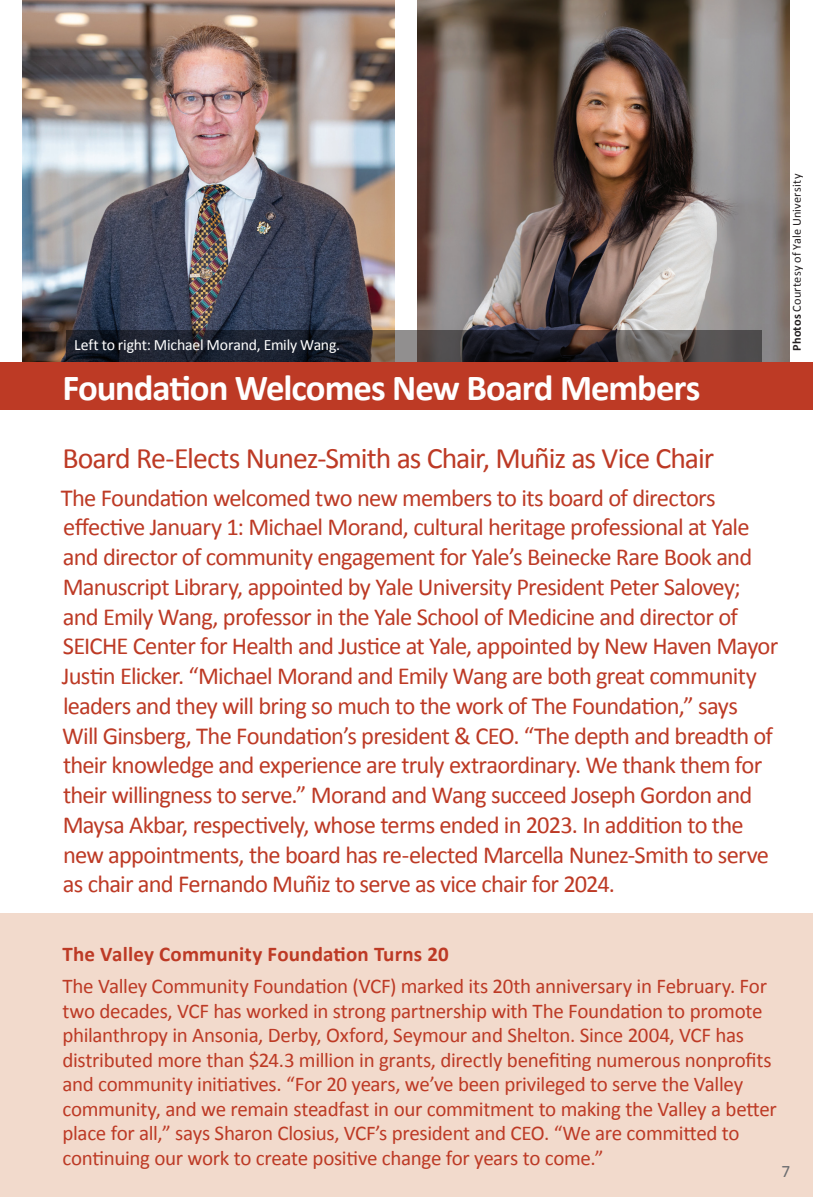
<style>
.page{position:relative;width:813px;height:1197px;background:#fff}
.page>*{position:absolute;margin:0;border:0;box-sizing:border-box;transform-origin:0 0}
.Headline_-_Secondary{font:700 36.75px "Calibri";letter-spacing:-.03em;color:#fff}
.Subhead_-_Secondary{font:29.75px "Calibri";letter-spacing:-.035em;color:#bd3a25}
.Body_Copy_-_All{font:24.5px/29.8px "Calibri";letter-spacing:-.03em;color:#bd3a25}
.Sidebar_-_Body{font:21px/24.5px "Calibri";letter-spacing:-.015em;color:#bd3a25}
.Sidebar_-_Header{font:700 21px "Calibri";letter-spacing:.005em;color:#bd3a25}
.t1{font:17.5px "Calibri";color:#6c6d70}
.Photo_Caption{font:15.75px "Calibri";letter-spacing:-.015em;color:#fff}
.Photo_Caption-2{font:12.25px "Calibri";letter-spacing:.015em;color:#231f20}
.s1{font-weight:700}
</style>
<div class="page">
<div style="left:0;top:914px;width:813px;height:283px;background:#f2dacc"></div>
<img style="left:417px;top:0;width:372px;height:362px">
<img style="left:23px;top:0;width:371px;height:362px">
<svg style="left:66px;top:331px;width:695px;height:31px;background:#343339"></svg>
<div style="left:0;top:362px;width:813px;height:48px;background:#bd3a25"></div>
<p class="Photo_Caption" style="left:74px;top:335px;width:267px">Left to right: Michael Morand, Emily Wang.</p>
<p class="Headline_-_Secondary" style="left:62px;top:365px;width:639px">Foundation Welcomes New Board Members</p>
<p class="Photo_Caption-2" style="left:789px;top:351px;width:179px;rotate:-90deg"><span class="s1">Photos</span> Courtesy of Yale University</p>
<p class="Subhead_-_Secondary" style="left:62px;top:439px;width:653px">Board Re-Elects Nunez-Smith as Chair, Muñiz as Vice Chair</p>
<p class="Body_Copy_-_All" style="left:61px;top:483px;width:719px">The Foundation welcomed two new members to its board of directors effective January 1: Michael Morand, cultural heritage professional at Yale and director of community engagement for Yale’s Beinecke Rare Book and Manuscript Library, appointed by Yale University President Peter Salovey; and Emily Wang, professor in the Yale School of Medicine and director of SEICHE Center for Health and Justice at Yale, appointed by New Haven Mayor Justin Elicker. “Michael Morand and Emily Wang are both great community leaders and they will bring so much to the work of The Foundation,” says<br>Will Ginsberg, The Foundation’s president &amp; CEO. “The depth and breadth of their knowledge and experience are truly extraordinary. We thank them for their willingness to serve.” Morand and Wang succeed Joseph Gordon and Maysa Akbar, respectively, whose terms ended in 2023. In addition to the new appointments, the board has re-elected Marcella Nunez-Smith to serve as chair and Fernando Muñiz to serve as vice chair for 2024.</p>
<p class="Sidebar_-_Header" style="left:62px;top:940px;width:388px">The Valley Community Foundation Turns 20</p>
<p class="Sidebar_-_Body" style="left:62px;top:974px;width:716px">The Valley Community Foundation (VCF) marked its 20th anniversary in February. For two decades, VCF has worked in strong partnership with The Foundation to promote philanthropy in Ansonia, Derby, Oxford, Seymour and Shelton. Since 2004, VCF has distributed more than $24.3 million in grants, directly benefiting numerous nonprofits and community initiatives. “For 20 years, we’ve been privileged to serve the Valley community, and we remain steadfast in our commitment to making the Valley a better place for all,” says Sharon Closius, VCF’s president and CEO. “We are committed to continuing our work to create positive change for years to come.”</p>
<p class="t1" style="left:781px;top:1160px;width:10px">7</p>
</div>
